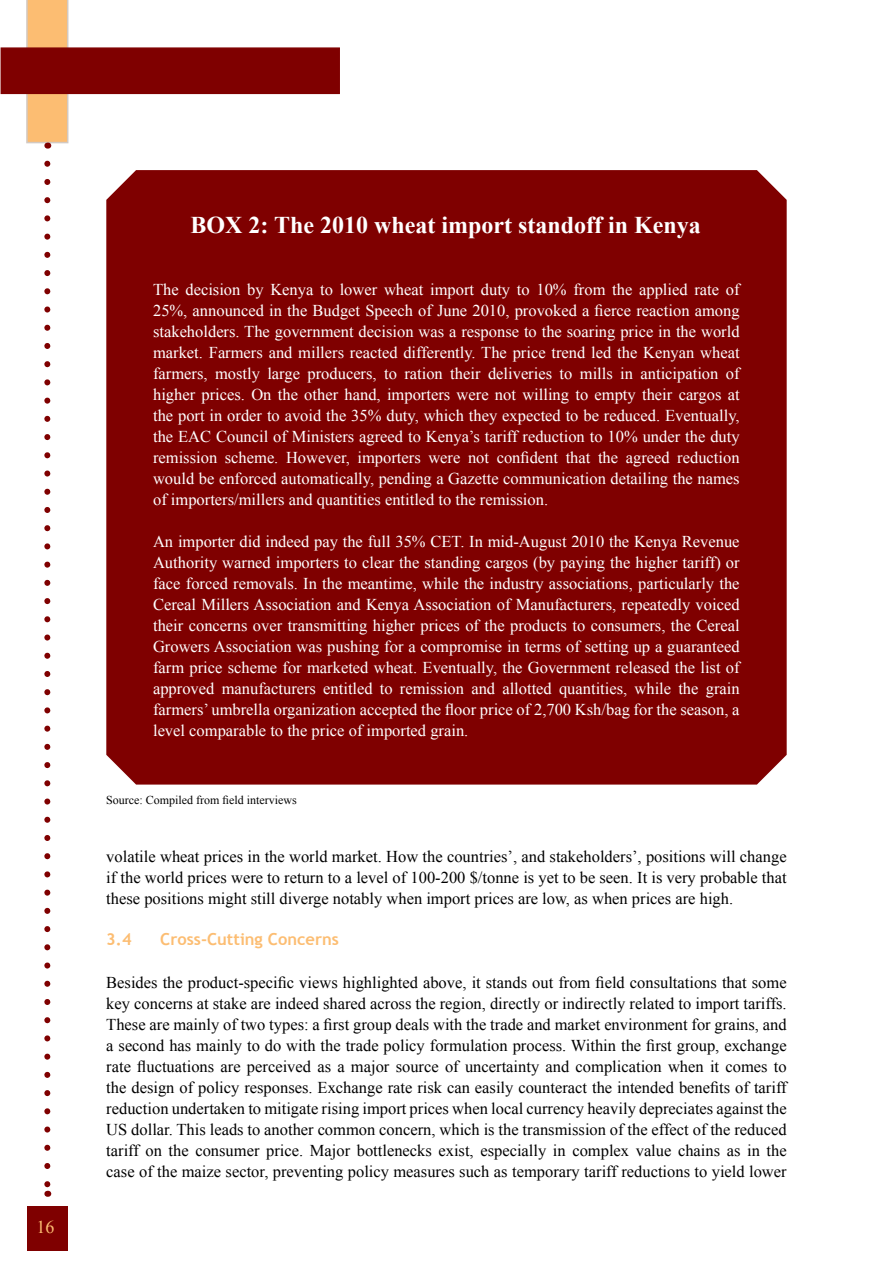
<style>
.page{position:relative;width:893px;height:1263px;background:#fff}
.page>*{position:absolute;margin:0;border:0;box-sizing:border-box;transform-origin:0 0}
.t1{font:700 24px "Times New Roman";color:#fff}
.t2{font:18px "Times New Roman";color:#fcbd72}
.t3{font:16.5px/21px "Times New Roman";color:#fff;text-align:justify}
.t4{font:16.5px/21px "Times New Roman";color:#000;text-align:justify}
.t5{font:700 16.5px "Trebuchet MS";color:#fcbd72}
.t6{font:12px "Times New Roman";color:#000}
</style>
<div class="page">
<div style="left:27px;top:1206px;width:41px;height:45px;background:#7f0000"></div>
<div style="left:1px;top:47px;width:339px;height:47px;background:#7f0000;border:2px solid #7f0000"></div>
<svg style="left:44px;top:164px;width:6px;height:1021px"></svg>
<svg style="left:26px;top:0;width:42px;height:149px"></svg>
<div style="left:106px;top:170px;width:681px;height:614px;background:#7f0000"></div>
<p class="t2" style="left:37px;top:1214px;width:19px">16</p>
<h1 class="t1" style="left:190px;top:208px;width:512px">BOX 2: The 2010 wheat import standoff in Kenya</h1>
<p class="t3" style="left:153px;top:279px;width:588px">The decision by Kenya to lower wheat import duty to 10% from the applied rate of 25%, announced in the Budget Speech of June 2010, provoked a fierce reaction among stakeholders. The government decision was a response to the soaring price in the world market. Farmers and millers reacted differently. The price trend led the Kenyan wheat farmers, mostly large producers, to ration their deliveries to mills in anticipation of higher prices. On the other hand, importers were not willing to empty their cargos at the port in order to avoid the 35% duty, which they expected to be reduced. Eventually, the EAC Council of Ministers agreed to Kenya’s tariff reduction to 10% under the duty remission scheme. However, importers were not confident that the agreed reduction would be enforced automatically, pending a Gazette communication detailing the names of importers/millers and quantities entitled to the remission.</p>
<p class="t3" style="left:153px;top:531px;width:588px">An importer did indeed pay the full 35% CET. In mid-August 2010 the Kenya Revenue Authority warned importers to clear the standing cargos (by paying the higher tariff) or face forced removals. In the meantime, while the industry associations, particularly the Cereal Millers Association and Kenya Association of Manufacturers, repeatedly voiced their concerns over transmitting higher prices of the products to consumers, the Cereal Growers Association was pushing for a compromise in terms of setting up a guaranteed farm price scheme for marketed wheat. Eventually, the Government released the list of approved manufacturers entitled to remission and allotted quantities, while the grain farmers’ umbrella organization accepted the floor price of 2,700 Ksh/bag for the season, a level comparable to the price of imported grain.</p>
<p class="t6" style="left:106px;top:791px;width:192px">Source: Compiled from field interviews</p>
<p class="t4" style="left:106px;top:846px;width:682px">volatile wheat prices in the world market. How the countries’, and stakeholders’, positions will change if the world prices were to return to a level of 100-200 $/tonne is yet to be seen. It is very probable that these positions might still diverge notably when import prices are low, as when prices are high.</p>
<p class="t5" style="left:106px;top:929px;width:27px">3.4</p>
<p class="t5" style="left:160px;top:929px;width:180px">Cross-Cutting Concerns</p>
<p class="t4" style="left:106px;top:972px;width:682px">Besides the product-specific views highlighted above, it stands out from field consultations that some key concerns at stake are indeed shared across the region, directly or indirectly related to import tariffs.<br>These are mainly of two types: a first group deals with the trade and market environment for grains, and a second has mainly to do with the trade policy formulation process. Within the first group, exchange rate fluctuations are perceived as a major source of uncertainty and complication when it comes to the design of policy responses. Exchange rate risk can easily counteract the intended benefits of tariff reduction undertaken to mitigate rising import prices when local currency heavily depreciates against the US dollar. This leads to another common concern, which is the transmission of the effect of the reduced tariff on the consumer price. Major bottlenecks exist, especially in complex value chains as in the case of the maize sector, preventing policy measures such as temporary tariff reductions to yield lower</p>
</div>
